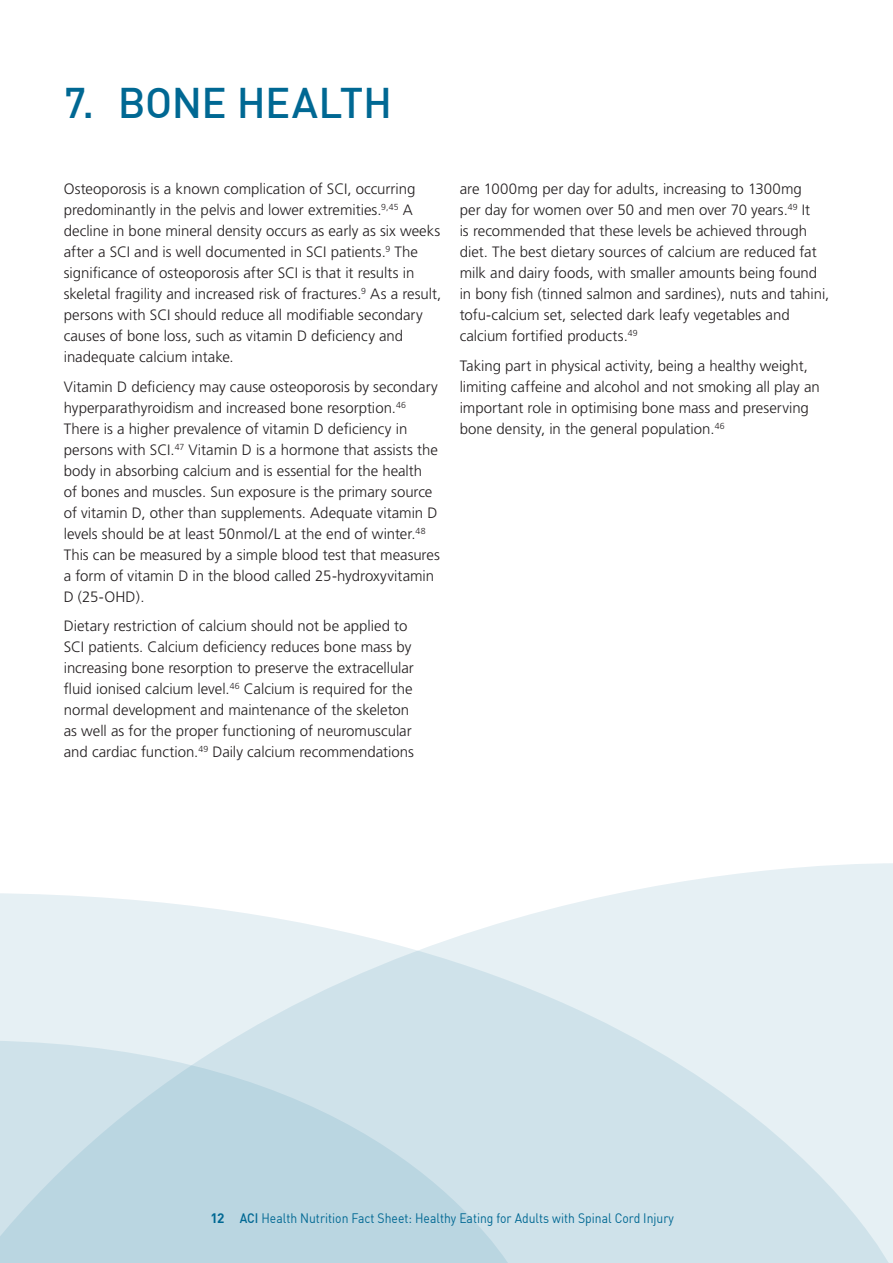
<style>
.page{position:relative;width:893px;height:1263px;background:#fff}
.page>*{position:absolute;margin:0;border:0;box-sizing:border-box;transform-origin:0 0}
.heading_2{font:500 42px "DIN";letter-spacing:-.01em;color:#006893}
.Body_Copy{font:300 15px/21px "Frutiger";color:#231f20}
.t1{font:13.5px "DIN";color:#006893;scale:.9 1}
.s1{font-weight:700}
.s2{font-weight:500}
</style>
<div class="page">
<svg style="left:622px;top:863px;width:271px;height:400px;fill:#e6f0f4"></svg>
<svg style="left:0;top:893px;width:892px;height:370px;background:#dfebf0"></svg>
<svg style="left:0;top:1040px;width:515px;height:223px;background:#c4dbe5"></svg>
<h2 class="heading_2" style="left:64px;top:76px;width:330px">7. BONE HEALTH</h2>
<p class="Body_Copy" style="left:64px;top:179px;width:379px">Osteoporosis is a known complication of SCI, occurring predominantly in the pelvis and lower extremities.<sup>9,45</sup> A decline in bone mineral density occurs as early as six weeks after a SCI and is well documented in SCI patients.<sup>9</sup> The significance of osteoporosis after SCI is that it results in skeletal fragility and increased risk of fractures.<sup>9</sup> As a result, persons with SCI should reduce all modifiable secondary causes of bone loss, such as vitamin D deficiency and inadequate calcium intake.</p>
<p class="Body_Copy" style="left:64px;top:376px;width:378px">Vitamin D deficiency may cause osteoporosis by secondary hyperparathyroidism and increased bone resorption.<sup>46<br></sup>There is a higher prevalence of vitamin D deficiency in persons with SCI.<sup>47</sup> Vitamin D is a hormone that assists the body in absorbing calcium and is essential for the health<br>of bones and muscles. Sun exposure is the primary source of vitamin D, other than supplements. Adequate vitamin D levels should be at least 50nmol/L at the end of winter.<sup>48<br></sup>This can be measured by a simple blood test that measures a form of vitamin D in the blood called 25-hydroxyvitamin D (25-OHD).</p>
<p class="Body_Copy" style="left:64px;top:616px;width:352px">Dietary restriction of calcium should not be applied to SCI patients. Calcium deficiency reduces bone mass by increasing bone resorption to preserve the extracellular fluid ionised calcium level.<sup>46</sup> Calcium is required for the normal development and maintenance of the skeleton as well as for the proper functioning of neuromuscular and cardiac function.<sup>49</sup> Daily calcium recommendations</p>
<p class="Body_Copy" style="left:460px;top:179px;width:371px">are 1000mg per day for adults, increasing to 1300mg<br>per day for women over 50 and men over 70 years.<sup>49</sup> It<br>is recommended that these levels be achieved through diet. The best dietary sources of calcium are reduced fat milk and dairy foods, with smaller amounts being found in bony fish (tinned salmon and sardines), nuts and tahini, tofu-calcium set, selected dark leafy vegetables and calcium fortified products.<sup>49</sup></p>
<p class="Body_Copy" style="left:460px;top:355px;width:362px">Taking part in physical activity, being a healthy weight, limiting caffeine and alcohol and not smoking all play an important role in optimising bone mass and preserving bone density, in the general population.<sup>46</sup></p>
<p class="t1" style="left:210px;top:1209px;width:517px"><span class="s1">12</span> <span class="s2">ACI</span> Health Nutrition Fact Sheet: Healthy Eating for Adults with Spinal Cord Injury</p>
</div>
